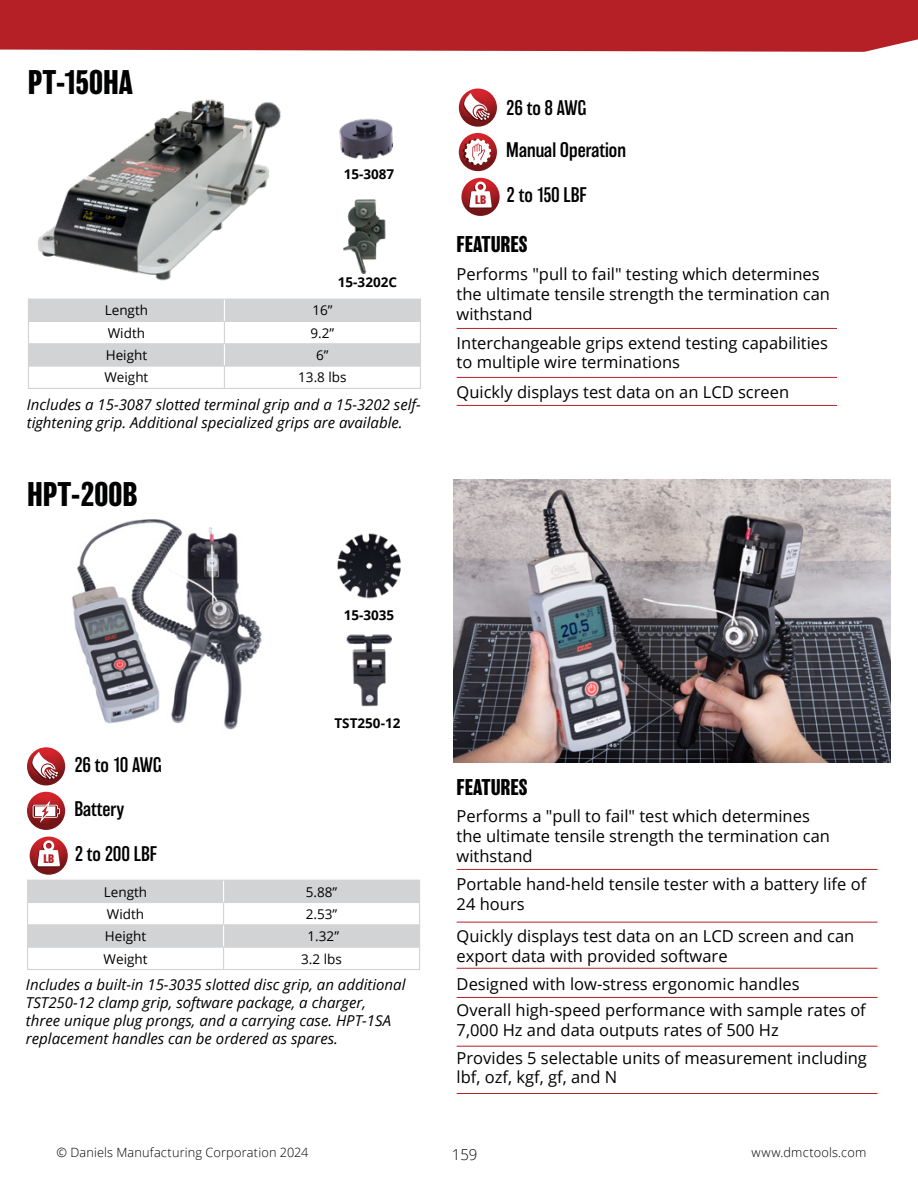
<style>
.page{position:relative;width:918px;height:1188px;background:#fff}
.page>*{position:absolute;margin:0;border:0;box-sizing:border-box;transform-origin:0 0}
.t1{font:700 31.5px "Balboa";color:#000101}
.t2{font:700 21px "Balboa";color:#000}
.t3{font:300 19.5px/42.3px "Balboa";color:#000}
.t4{font:16.5px/19.8px "Open Sans";color:#000}
.t5{font:italic 15px/18px "Open Sans";color:#000}
.t6{font:300 15px "Open Sans";color:#050303}
.t7{font:13.5px "Open Sans";color:#000}
.t8{font:700 13.5px "Open Sans";color:#000}
.t9{font:300 12.75px "Open Sans";letter-spacing:.015em;color:#000}
.t10{font:800 11.4px "Balboa";color:#b52127}
</style>
<div class="page">
<div style="left:0;top:0;width:918px;height:52px;background:#b52026"></div>
<svg style="left:461px;top:178px;width:39px;height:38px"></svg>
<svg style="left:468px;top:181px;width:24px;height:28px"></svg>
<svg style="left:27px;top:880px;width:393px;height:90px"></svg>
<hr style="left:27px;top:969px;width:197px;height:1px;background:#d1d3d5">
<img style="left:72px;top:519px;width:190px;height:211px">
<img style="left:454px;top:480px;width:437px;height:282px">
<hr style="left:457px;top:377px;width:380px;height:1px;background:#b52026">
<hr style="left:457px;top:922px;width:420px;height:1px;background:#b52026">
<hr style="left:457px;top:405px;width:380px;height:1px;background:#b52026">
<hr style="left:457px;top:968px;width:420px;height:1px;background:#b52026">
<hr style="left:457px;top:997px;width:420px;height:1px;background:#b52026">
<hr style="left:457px;top:328px;width:380px;height:1px;background:#b52026">
<hr style="left:457px;top:869px;width:420px;height:1px;background:#b52026">
<hr style="left:457px;top:1046px;width:420px;height:1px;background:#b52026">
<hr style="left:457px;top:1093px;width:420px;height:1px;background:#b52026">
<hr style="left:225px;top:388px;width:196px;height:1px;background:#d2d3d5">
<svg style="left:28px;top:299px;width:393px;height:89px"></svg>
<hr style="left:28px;top:388px;width:197px;height:1px;background:#d1d3d5">
<svg style="left:459px;top:89px;width:38px;height:38px"></svg>
<svg style="left:463px;top:93px;width:27px;height:28px"></svg>
<svg style="left:459px;top:133px;width:38px;height:38px"></svg>
<svg style="left:463px;top:139px;width:28px;height:26px"></svg>
<img style="left:38px;top:99px;width:243px;height:182px">
<svg style="left:27px;top:747px;width:38px;height:38px"></svg>
<svg style="left:31px;top:752px;width:27px;height:28px"></svg>
<svg style="left:27px;top:792px;width:38px;height:38px"></svg>
<svg style="left:32px;top:800px;width:28px;height:23px"></svg>
<svg style="left:30px;top:837px;width:38px;height:38px"></svg>
<svg style="left:37px;top:840px;width:23px;height:27px"></svg>
<img style="left:339px;top:118px;width:55px;height:42px">
<img style="left:346px;top:634px;width:46px;height:73px">
<img style="left:337px;top:533px;width:64px;height:66px">
<img style="left:343px;top:199px;width:43px;height:74px">
<h1 class="t1" style="left:28px;top:65px;width:107px">PT-150HA</h1>
<p class="t8" style="left:344px;top:165px;width:52px">15-3087</p>
<p class="t8" style="left:338px;top:272px;width:61px">15-3202C</p>
<p class="t7" style="left:105px;top:301px;width:45px">Length</p>
<p class="t7" style="left:312px;top:301px;width:22px">16”</p>
<p class="t7" style="left:108px;top:324px;width:39px">Width</p>
<p class="t7" style="left:311px;top:324px;width:25px">9.2”</p>
<p class="t7" style="left:106px;top:346px;width:43px">Height</p>
<p class="t7" style="left:316px;top:346px;width:14px">6”</p>
<p class="t7" style="left:104px;top:368px;width:45px">Weight</p>
<p class="t7" style="left:298px;top:368px;width:50px">13.8 lbs</p>
<p class="t5" style="left:27px;top:395px;width:396px">Includes a 15-3087 slotted terminal grip and a 15-3202 self&shy;tightening grip. Additional specialized grips are available.</p>
<h1 class="t1" style="left:27px;top:476px;width:112px">HPT-200B</h1>
<p class="t10" style="left:475px;top:193px;width:12px">LB</p>
<p class="t3" style="left:506px;top:87px;width:121px">26 to 8 AWG<br>Manual Operation</p>
<p class="t3" style="left:507px;top:174px;width:82px">2 to 150 LBF</p>
<p class="t2" style="left:457px;top:233px;width:72px">FEATURES</p>
<p class="t4" style="left:457px;top:264px;width:375px">Performs "pull to fail" testing which determines the ultimate tensile strength the termination can withstand</p>
<p class="t4" style="left:457px;top:332px;width:373px">Interchangeable grips extend testing capabilities to multiple wire terminations</p>
<p class="t4" style="left:457px;top:381px;width:334px">Quickly displays test data on an LCD screen</p>
<p class="t8" style="left:344px;top:606px;width:52px">15-3035</p>
<p class="t3" style="left:75px;top:744px;width:89px">26 to 10 AWG</p>
<p class="t3" style="left:75px;top:788px;width:51px">Battery</p>
<p class="t3" style="left:43px;top:833px;width:115px"><sub>LB</sub> 2 to 200 LBF</p>
<p class="t8" style="left:334px;top:714px;width:67px">TST250-12</p>
<p class="t7" style="left:104px;top:882px;width:45px">Length</p>
<p class="t7" style="left:306px;top:882px;width:33px">5.88”</p>
<p class="t7" style="left:107px;top:905px;width:39px">Width</p>
<p class="t7" style="left:306px;top:905px;width:33px">2.53”</p>
<p class="t7" style="left:105px;top:927px;width:43px">Height</p>
<p class="t7" style="left:308px;top:927px;width:33px">1.32”</p>
<p class="t7" style="left:104px;top:949px;width:45px">Weight</p>
<p class="t7" style="left:301px;top:949px;width:42px">3.2 lbs</p>
<p class="t5" style="left:26px;top:975px;width:381px">Includes a built-in 15-3035 slotted disc grip, an additional TST250-12 clamp grip, software package, a charger,<br>three unique plug prongs, and a carrying case. HPT-1SA replacement handles can be ordered as spares.</p>
<p class="t2" style="left:457px;top:775px;width:72px">FEATURES</p>
<p class="t4" style="left:457px;top:806px;width:375px">Performs a "pull to fail" test which determines the ultimate tensile strength the termination can withstand</p>
<p class="t4" style="left:457px;top:874px;width:411px">Portable hand-held tensile tester with a battery life of<br>24 hours</p>
<p class="t4" style="left:457px;top:926px;width:399px">Quickly displays test data on an LCD screen and can export data with provided software</p>
<p class="t4" style="left:457px;top:973px;width:345px">Designed with low-stress ergonomic handles</p>
<p class="t4" style="left:457px;top:1000px;width:411px">Overall high-speed performance with sample rates of<br>7,000 Hz and data outputs rates of 500 Hz</p>
<p class="t4" style="left:457px;top:1047px;width:412px">Provides 5 selectable units of measurement including lbf, ozf, kgf, gf, and N</p>
<p class="t9" style="left:56px;top:1143px;width:254px">© Daniels Manufacturing Corporation 2024</p>
<p class="t6" style="left:452px;top:1145px;width:27px">159</p>
<p class="t9" style="left:752px;top:1143px;width:116px">www.dmctools.com</p>
</div>
